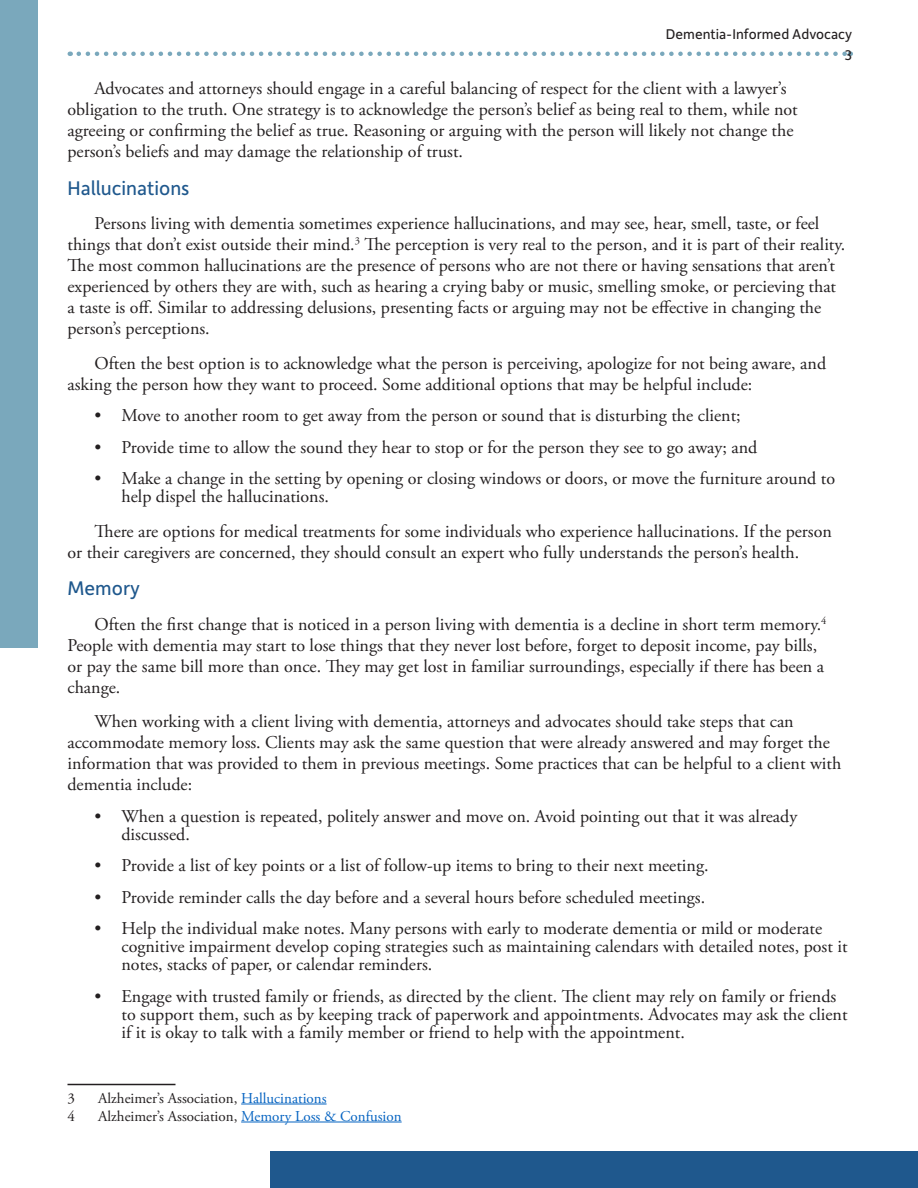
<style>
.page{position:relative;width:918px;height:1188px;background:#fff}
.page>*{position:absolute;margin:0;border:0;box-sizing:border-box;transform-origin:0 0}
.t1{font:21px "Depot New";color:#1f588d}
.Body_Text{font:18px/21px "Adobe Garamond Pro";color:#231f20}
.Endnotes{font:15px "Adobe Garamond Pro";color:#231f20}
.t2{font:15px/21px "Depot New";color:#231f20;text-align:right}
.s1{color:#0563c1}
</style>
<div class="page">
<svg style="left:79px;top:52px;width:772px;height:4px"></svg>
<div style="left:0;top:0;width:38px;height:648px;background:#7aa8bc"></div>
<div style="left:270px;top:1151px;width:648px;height:37px;background:#1f588d"></div>
<hr style="left:68px;top:1084px;width:108px;height:1px;background:#231f20">
<hr style="left:241px;top:1104px;width:86px;height:1px;background:#0563c1">
<hr style="left:241px;top:1122px;width:161px;height:1px;background:#0563c1">
<p class="t2" style="left:666px;top:23px;width:188px">Dementia-Informed Advocacy<br>3</p>
<p class="Body_Text" style="left:68px;top:78px;width:732px;text-indent:27px">Advocates and attorneys should engage in a careful balancing of respect for the client with a lawyer’s obligation to the truth. One strategy is to acknowledge the person’s belief as being real to them, while not agreeing or confirming the belief as true. Reasoning or arguing with the person will likely not change the person’s beliefs and may damage the relationship of trust.</p>
<p class="t1" style="left:68px;top:174px;width:124px">Hallucinations</p>
<p class="Body_Text" style="left:68px;top:213px;width:779px;text-indent:27px">Persons living with dementia sometimes experience hallucinations, and may see, hear, smell, taste, or feel things that don’t exist outside their mind.<sup>3</sup> The perception is very real to the person, and it is part of their reality.<br>The most common hallucinations are the presence of persons who are not there or having sensations that aren’t experienced by others they are with, such as hearing a crying baby or music, smelling smoke, or percieving that a taste is off. Similar to addressing delusions, presenting facts or arguing may not be effective in changing the person’s perceptions.</p>
<p class="Body_Text" style="left:68px;top:353px;width:760px;text-indent:27px">Often the best option is to acknowledge what the person is perceiving, apologize for not being aware, and asking the person how they want to proceed. Some additional options that may be helpful include:</p>
<p class="Body_Text" style="left:94px;top:405px;width:648px">• Move to another room to get away from the person or sound that is disturbing the client;</p>
<p class="Body_Text" style="left:94px;top:437px;width:664px">• Provide time to allow the sound they hear to stop or for the person they see to go away; and</p>
<p class="Body_Text" style="left:122px;top:470px;width:715px;line-height:18px;text-indent:-27px">• Make a change in the setting by opening or closing windows or doors, or move the furniture around to help dispel the hallucinations.</p>
<p class="Body_Text" style="left:68px;top:521px;width:766px;text-indent:27px">There are options for medical treatments for some individuals who experience hallucinations. If the person or their caregivers are concerned, they should consult an expert who fully understands the person’s health.</p>
<p class="t1" style="left:68px;top:574px;width:74px">Memory</p>
<p class="Body_Text" style="left:68px;top:614px;width:760px;text-indent:27px">Often the first change that is noticed in a person living with dementia is a decline in short term memory.<sup>4<br></sup>People with dementia may start to lose things that they never lost before, forget to deposit income, pay bills, or pay the same bill more than once. They may get lost in familiar surroundings, especially if there has been a change.</p>
<p class="Body_Text" style="left:68px;top:711px;width:775px;text-indent:27px">When working with a client living with dementia, attorneys and advocates should take steps that can accommodate memory loss. Clients may ask the same question that were already answered and may forget the information that was provided to them in previous meetings. Some practices that can be helpful to a client with dementia include:</p>
<p class="Body_Text" style="left:122px;top:807px;width:677px;line-height:18px;text-indent:-27px">• When a question is repeated, politely answer and move on. Avoid pointing out that it was already discussed.</p>
<p class="Body_Text" style="left:94px;top:855px;width:616px">• Provide a list of key points or a list of follow-up items to bring to their next meeting.</p>
<p class="Body_Text" style="left:94px;top:887px;width:612px">• Provide reminder calls the day before and a several hours before scheduled meetings.</p>
<p class="Body_Text" style="left:122px;top:920px;width:728px;line-height:18px;text-indent:-27px">• Help the individual make notes. Many persons with early to moderate dementia or mild or moderate cognitive impairment develop coping strategies such as maintaining calendars with detailed notes, post it notes, stacks of paper, or calendar reminders.</p>
<p class="Body_Text" style="left:122px;top:987px;width:728px;line-height:18px;text-indent:-27px">• Engage with trusted family or friends, as directed by the client. The client may rely on family or friends to support them, such as by keeping track of paperwork and appointments. Advocates may ask the client if it is okay to talk with a family member or friend to help with the appointment.</p>
<p class="Endnotes" style="left:68px;top:1089px;width:9px">3</p>
<p class="Endnotes" style="left:98px;top:1089px;width:230px">Alzheimer’s Association, <span class="s1">Hallucinations</span></p>
<p class="Endnotes" style="left:68px;top:1107px;width:9px">4</p>
<p class="Endnotes" style="left:98px;top:1107px;width:305px">Alzheimer’s Association, <span class="s1">Memory Loss &amp; Confusion</span></p>
</div>
